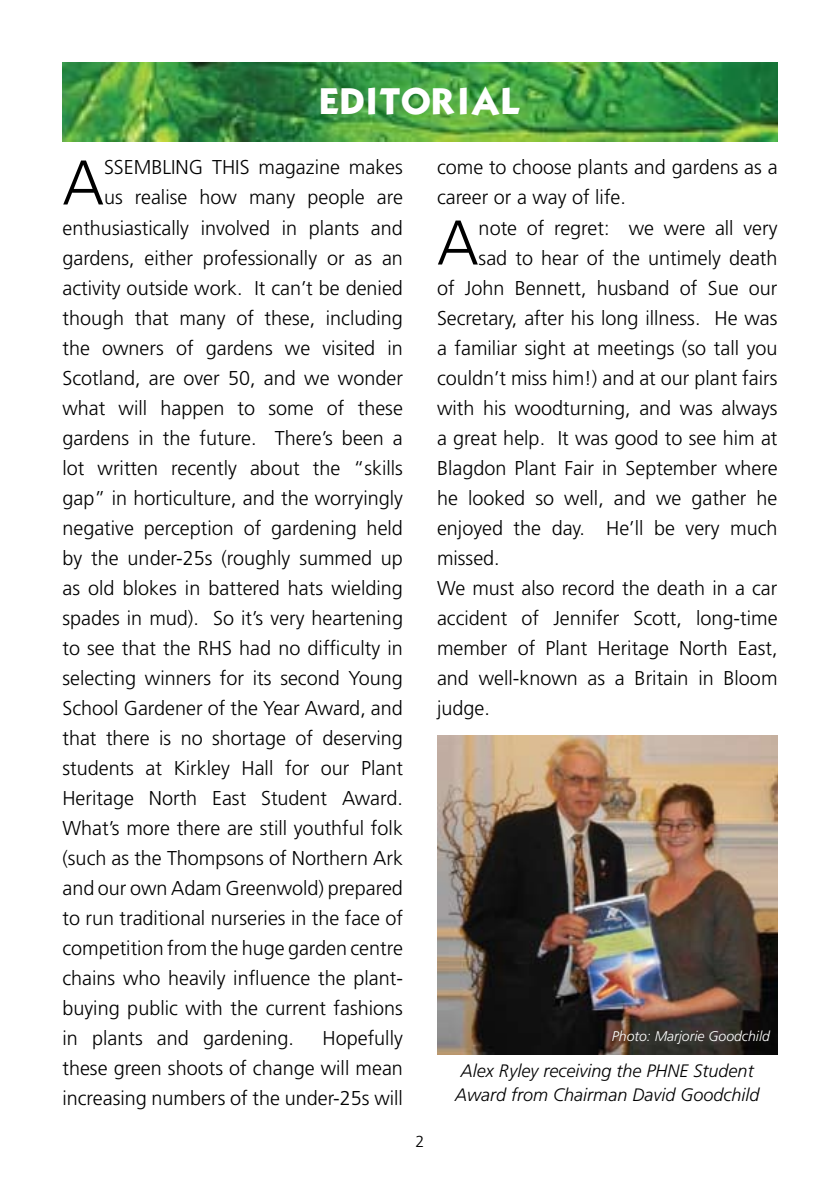
<style>
.page{position:relative;width:840px;height:1191px;background:#fff}
.page>*{position:absolute;margin:0;border:0;box-sizing:border-box;transform-origin:0 0}
.t1{font:300 63px "Frutiger";color:#000}
.t2{font:32px "Kabel Bd";color:#fff}
.t3{font:300 20px/30px "Frutiger";color:#000;text-align:justify}
.t4{font:italic 300 18px/24px "Frutiger";color:#000;text-align:center}
.t5{font:300 16px "Frutiger";color:#000}
.t6{font:italic 300 14px "Frutiger";color:#fff}
</style>
<div class="page">
<img style="left:437px;top:736px;width:340px;height:318px">
<img style="left:62px;top:62px;width:715px;height:79px">
<h2 class="t2" style="left:319px;top:78px;width:135px">EDI TORIAL</h2>
<h1 class="t1" style="left:62px;top:147px;width:43px">A</h1>
<p class="t3" style="left:104px;top:152px;width:12px">ssembling</p>
<p class="t3" style="left:212px;top:152px;width:11px">this</p>
<p class="t3" style="left:258px;top:152px;width:146px">magazine makes</p>
<p class="t3" style="left:104px;top:182px;width:300px">us realise how many people are</p>
<p class="t3" style="left:62px;top:212px;width:342px">enthusiastically involved in plants and</p>
<p class="t3" style="left:62px;top:242px;width:342px">gardens, either professionally or as an</p>
<p class="t3" style="left:62px;top:272px;width:342px">activity outside work. It can’t be denied</p>
<p class="t3" style="left:62px;top:302px;width:342px">though that many of these, including</p>
<p class="t3" style="left:62px;top:332px;width:342px">the owners of gardens we visited in</p>
<p class="t3" style="left:62px;top:362px;width:342px">Scotland, are over 50, and we wonder</p>
<p class="t3" style="left:62px;top:392px;width:342px">what will happen to some of these</p>
<p class="t3" style="left:62px;top:422px;width:342px">gardens in the future. There’s been a</p>
<p class="t3" style="left:62px;top:452px;width:342px">lot written recently about the “skills</p>
<p class="t3" style="left:62px;top:482px;width:342px">gap” in horticulture, and the worryingly</p>
<p class="t3" style="left:62px;top:512px;width:342px">negative perception of gardening held</p>
<p class="t3" style="left:62px;top:542px;width:342px">by the under-25s (roughly summed up</p>
<p class="t3" style="left:62px;top:572px;width:342px">as old blokes in battered hats wielding</p>
<p class="t3" style="left:62px;top:602px;width:342px">spades in mud). So it’s very heartening</p>
<p class="t3" style="left:62px;top:632px;width:342px">to see that the RHS had no difficulty in</p>
<p class="t3" style="left:62px;top:662px;width:342px">selecting winners for its second Young</p>
<p class="t3" style="left:62px;top:692px;width:342px">School Gardener of the Year Award, and</p>
<p class="t3" style="left:62px;top:722px;width:342px">that there is no shortage of deserving</p>
<p class="t3" style="left:62px;top:752px;width:342px">students at Kirkley Hall for our Plant</p>
<p class="t3" style="left:62px;top:782px;width:342px">Heritage North East Student Award.</p>
<p class="t3" style="left:62px;top:812px;width:342px">What’s more there are still youthful folk</p>
<p class="t3" style="left:62px;top:842px;width:342px">(such as the Thompsons of Northern Ark</p>
<p class="t3" style="left:62px;top:872px;width:342px">and our own Adam Greenwold) prepared</p>
<p class="t3" style="left:62px;top:902px;width:342px">to run traditional nurseries in the face of</p>
<p class="t3" style="left:62px;top:932px;width:342px">competition from the huge garden centre</p>
<p class="t3" style="left:62px;top:962px;width:342px">chains who heavily influence the plant-</p>
<p class="t3" style="left:62px;top:992px;width:342px">buying public with the current fashions</p>
<p class="t3" style="left:62px;top:1022px;width:233px">in plants and gardening.</p>
<p class="t3" style="left:62px;top:1022px;width:342px;text-indent:260px">Hopefully these green shoots of change will mean increasing numbers of the under-25s will</p>
<p class="t3" style="left:437px;top:152px;width:342px">come to choose plants and gardens as a career or a way of life.</p>
<h1 class="t1" style="left:437px;top:207px;width:43px">A</h1>
<p class="t3" style="left:478px;top:212px;width:300px">note of regret: we were all very</p>
<p class="t3" style="left:478px;top:242px;width:300px">sad to hear of the untimely death</p>
<p class="t3" style="left:437px;top:272px;width:342px">of John Bennett, husband of Sue our</p>
<p class="t3" style="left:437px;top:302px;width:342px">Secretary, after his long illness. He was</p>
<p class="t3" style="left:437px;top:332px;width:342px">a familiar sight at meetings (so tall you</p>
<p class="t3" style="left:437px;top:362px;width:342px">couldn’t miss him!) and at our plant fairs</p>
<p class="t3" style="left:437px;top:392px;width:342px">with his woodturning, and was always</p>
<p class="t3" style="left:437px;top:422px;width:342px">a great help. It was good to see him at</p>
<p class="t3" style="left:437px;top:452px;width:342px">Blagdon Plant Fair in September where</p>
<p class="t3" style="left:437px;top:482px;width:342px">he looked so well, and we gather he</p>
<p class="t3" style="left:437px;top:512px;width:342px">enjoyed the day. He’ll be very much</p>
<p class="t3" style="left:437px;top:542px;width:64px">missed.</p>
<p class="t3" style="left:437px;top:572px;width:342px">We must also record the death in a car</p>
<p class="t3" style="left:437px;top:602px;width:342px">accident of Jennifer Scott, long-time</p>
<p class="t3" style="left:437px;top:632px;width:342px">member of Plant Heritage North East,</p>
<p class="t3" style="left:437px;top:662px;width:342px">and well-known as a Britain in Bloom</p>
<p class="t3" style="left:437px;top:692px;width:54px">judge.</p>
<p class="t5" style="left:415px;top:1132px;width:10px">2</p>
<p class="t6" style="left:611px;top:1028px;width:159px">Photo: Marjorie Goodchild</p>
<p class="t4" style="left:455px;top:1058px;width:306px">Alex Ryley receiving the PHNE Student<br>Award from Chairman David Goodchild</p>
</div>
